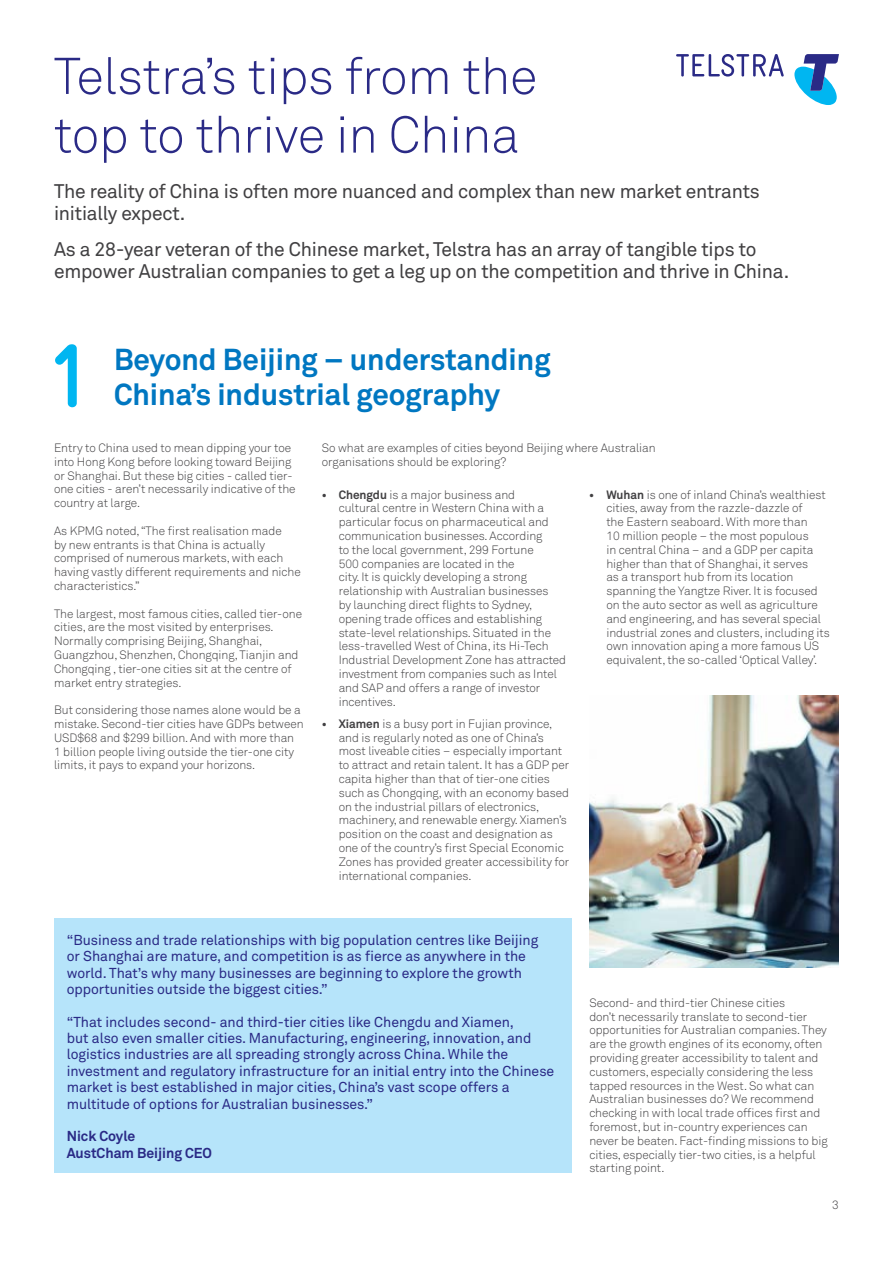
<style>
.page{position:relative;width:893px;height:1263px;background:#fff}
.page>*{position:absolute;margin:0;border:0;box-sizing:border-box;transform-origin:0 0}
.t1{font:700 90px "Telstra Gravur";color:#00b6f1}
.t2{font:300 51px/58.7px "Telstra Akkurat";color:#2a2a86}
.t3{font:700 30px/34.5px "Telstra Akkurat";color:#0077c1}
.t4{font:19.5px/22.5px "Telstra Akkurat";letter-spacing:-.01em;color:#414042}
.t5{font:14.25px/16.4px "Telstra Akkurat";color:#2a2a86}
.t6{font:700 14.25px/16.4px "Telstra Akkurat";color:#2a2a86}
.t7{font:300 12px/13.8px "Telstra Akkurat";color:#414042}
.s1{font-weight:700}
</style>
<div class="page">
<svg style="left:794px;top:54px;width:45px;height:51px"></svg>
<svg style="left:676px;top:54px;width:108px;height:23px"></svg>
<div style="left:54px;top:918px;width:517px;height:255px;background:#b6e4fa"></div>
<img style="left:589px;top:696px;width:250px;height:271px">
<h2 class="t2" style="left:54px;top:47px;width:485px">Telstra’s tips from the top to thrive in China</h2>
<h3 class="t4" style="left:54px;top:180px;width:707px">The reality of China is often more nuanced and complex than new market entrants initially expect.</h3>
<h3 class="t4" style="left:54px;top:238px;width:737px">As a 28-year veteran of the Chinese market, Telstra has an array of tangible tips to empower Australian companies to get a leg up on the competition and thrive in China.</h3>
<h1 class="t1" style="left:54px;top:316px;width:30px">1</h1>
<h3 class="t3" style="left:114px;top:342px;width:438px">Beyond Beijing – understanding<br>China’s industrial geography</h3>
<p class="t7" style="left:54px;top:441px;width:243px">Entry to China used to mean dipping your toe into Hong Kong before looking toward Beijing or Shanghai. But these big cities - called tier&shy;one cities - aren’t necessarily indicative of the country at large.</p>
<p class="t7" style="left:54px;top:524px;width:248px">As KPMG noted, “The first realisation made<br>by new entrants is that China is actually comprised of numerous markets, with each having vastly different requirements and niche characteristics.”</p>
<p class="t7" style="left:54px;top:606px;width:250px">The largest, most famous cities, called tier-one cities, are the most visited by enterprises.<br>Normally comprising Beijing, Shanghai, Guangzhou, Shenzhen, Chongqing, Tianjin and Chongqing , tier-one cities sit at the centre of market entry strategies.</p>
<p class="t7" style="left:54px;top:703px;width:251px">But considering those names alone would be a mistake. Second-tier cities have GDPs between USD$68 and $299 billion. And with more than 1 billion people living outside the tier-one city limits, it pays to expand your horizons.</p>
<p class="t7" style="left:322px;top:441px;width:336px">So what are examples of cities beyond Beijing where Australian organisations should be exploring?</p>
<p class="t7" style="left:339px;top:487px;width:229px;text-indent:-17px"><span class="s1">• Chengdu</span> is a major business and<br>cultural centre in Western China with a particular focus on pharmaceutical and communication businesses. According<br>to the local government, 299 Fortune<br>500 companies are located in the<br>city. It is quickly developing a strong relationship with Australian businesses<br>by launching direct flights to Sydney, opening trade offices and establishing state-level relationships. Situated in the less-travelled West of China, its Hi-Tech Industrial Development Zone has attracted investment from companies such as Intel and SAP and offers a range of investor incentives.</p>
<p class="t7" style="left:339px;top:717px;width:232px;text-indent:-17px"><span class="s1">• Xiamen</span> is a busy port in Fujian province, and is regularly noted as one of China’s most liveable cities – especially important to attract and retain talent. It has a GDP per capita higher than that of tier-one cities such as Chongqing, with an economy based on the industrial pillars of electronics, machinery, and renewable energy. Xiamen’s position on the coast and designation as one of the country’s first Special Economic Zones has provided greater accessibility for international companies.</p>
<p class="t7" style="left:606px;top:487px;width:225px;text-indent:-17px"><span class="s1">• Wuhan</span> is one of inland China’s wealthiest cities, away from the razzle-dazzle of<br>the Eastern seaboard. With more than<br>10 million people – the most populous<br>in central China – and a GDP per capita higher than that of Shanghai, it serves<br>as a transport hub from its location spanning the Yangtze River. It is focused on the auto sector as well as agriculture and engineering, and has several special industrial zones and clusters, including its own innovation aping a more famous US equivalent, the so-called ‘Optical Valley’.</p>
<p class="t5" style="left:67px;top:932px;width:473px">“Business and trade relationships with big population centres like Beijing or Shanghai are mature, and competition is as fierce as anywhere in the world. That’s why many businesses are beginning to explore the growth opportunities outside the biggest cities.”</p>
<p class="t5" style="left:67px;top:1013px;width:489px">“That includes second- and third-tier cities like Chengdu and Xiamen,<br>but also even smaller cities. Manufacturing, engineering, innovation, and logistics industries are all spreading strongly across China. While the investment and regulatory infrastructure for an initial entry into the Chinese market is best established in major cities, China’s vast scope offers a multitude of options for Australian businesses.”</p>
<p class="t6" style="left:67px;top:1128px;width:147px">Nick Coyle<br>AustCham Beijing CEO</p>
<p class="t7" style="left:589px;top:996px;width:240px">Second- and third-tier Chinese cities<br>don’t necessarily translate to second-tier opportunities for Australian companies. They are the growth engines of its economy, often providing greater accessibility to talent and customers, especially considering the less tapped resources in the West. So what can Australian businesses do? We recommend checking in with local trade offices first and foremost, but in-country experiences can never be beaten. Fact-finding missions to big cities, especially tier-two cities, is a helpful starting point.</p>
<p class="t7" style="left:832px;top:1198px;width:8px">3</p>
</div>
